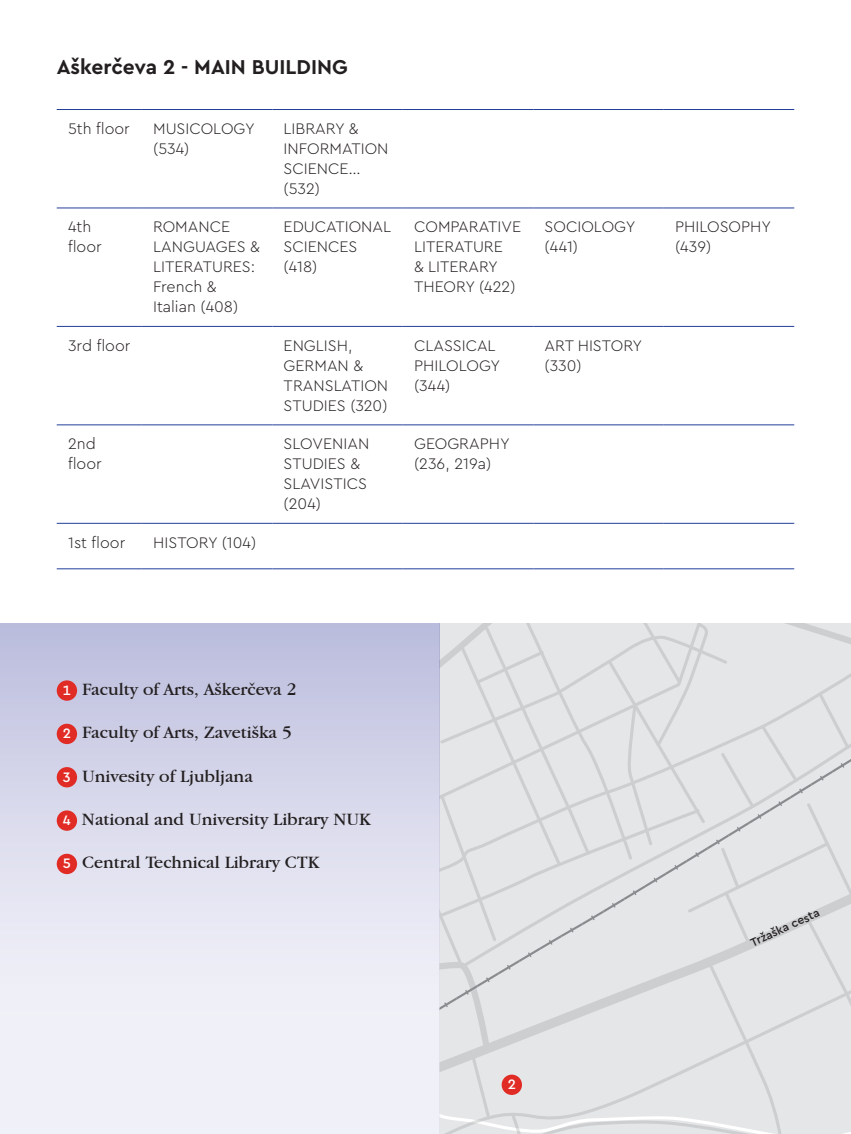
<style>
.page{position:relative;width:851px;height:1134px;background:#fff}
.page>*{position:absolute;margin:0;border:0;box-sizing:border-box;transform-origin:0 0}
.mednaslov{font:700 21px "Cera Pro";color:#231f20}
.tekst_leva{font:18px "Garamond IT Cby BT";color:#231f20}
.tabela{font:300 16px/20px "Cera Pro";color:#231f20}
.cifra_mapa{font:500 14.4px "Cera Pro";color:#fff}
.tekst{font:500 12px "Cera Pro";color:#231f20}
</style>
<div class="page">
<svg style="left:439px;top:624px;width:411px;height:510px;background:#e2e3e5"></svg>
<hr style="left:57px;top:207px;width:85px;height:1px;background:#223f99">
<hr style="left:142px;top:207px;width:130px;height:1px;background:#223f99">
<hr style="left:272px;top:207px;width:131px;height:1px;background:#223f99">
<hr style="left:403px;top:207px;width:130px;height:1px;background:#223f99">
<hr style="left:533px;top:207px;width:130px;height:1px;background:#223f99">
<hr style="left:663px;top:207px;width:131px;height:1px;background:#223f99">
<hr style="left:57px;top:326px;width:85px;height:1px;background:#223f99">
<hr style="left:142px;top:326px;width:130px;height:1px;background:#223f99">
<hr style="left:272px;top:326px;width:131px;height:1px;background:#223f99">
<hr style="left:403px;top:326px;width:130px;height:1px;background:#223f99">
<hr style="left:533px;top:326px;width:130px;height:1px;background:#223f99">
<hr style="left:663px;top:326px;width:131px;height:1px;background:#223f99">
<hr style="left:57px;top:424px;width:85px;height:1px;background:#223f99">
<hr style="left:142px;top:424px;width:130px;height:1px;background:#223f99">
<hr style="left:272px;top:424px;width:131px;height:1px;background:#223f99">
<hr style="left:403px;top:424px;width:130px;height:1px;background:#223f99">
<hr style="left:533px;top:424px;width:130px;height:1px;background:#223f99">
<hr style="left:663px;top:424px;width:131px;height:1px;background:#223f99">
<hr style="left:57px;top:523px;width:85px;height:1px;background:#223f99">
<hr style="left:142px;top:523px;width:130px;height:1px;background:#223f99">
<hr style="left:272px;top:523px;width:131px;height:1px;background:#223f99">
<hr style="left:403px;top:523px;width:130px;height:1px;background:#223f99">
<hr style="left:533px;top:523px;width:130px;height:1px;background:#223f99">
<hr style="left:663px;top:523px;width:131px;height:1px;background:#223f99">
<hr style="left:57px;top:109px;width:85px;height:1px;background:#223f99">
<hr style="left:142px;top:109px;width:130px;height:1px;background:#223f99">
<hr style="left:272px;top:109px;width:131px;height:1px;background:#223f99">
<hr style="left:403px;top:109px;width:130px;height:1px;background:#223f99">
<hr style="left:533px;top:109px;width:130px;height:1px;background:#223f99">
<hr style="left:663px;top:109px;width:131px;height:1px;background:#223f99">
<hr style="left:57px;top:568px;width:85px;height:1px;background:#223f99">
<hr style="left:142px;top:568px;width:130px;height:1px;background:#223f99">
<hr style="left:272px;top:568px;width:131px;height:1px;background:#223f99">
<hr style="left:403px;top:568px;width:130px;height:1px;background:#223f99">
<hr style="left:533px;top:568px;width:130px;height:1px;background:#223f99">
<hr style="left:663px;top:568px;width:131px;height:1px;background:#223f99">
<div style="left:501px;top:1074px;width:21px;height:21px;background:#e12c26;border-radius:50%"></div>
<div style="left:0;top:624px;width:439px;height:510px;background:linear-gradient(to bottom,#c1c2e0,#fbfbfe)"></div>
<div style="left:57px;top:680px;width:20px;height:21px;background:#e12c26;border-radius:50%"></div>
<div style="left:57px;top:724px;width:20px;height:20px;background:#e12c26;border-radius:50%"></div>
<div style="left:57px;top:767px;width:20px;height:20px;background:#e12c26;border-radius:50%"></div>
<div style="left:57px;top:810px;width:20px;height:21px;background:#e12c26;border-radius:50%"></div>
<div style="left:57px;top:854px;width:20px;height:20px;background:#e12c26;border-radius:50%"></div>
<svg style="left:850px;top:623px;width:1px;height:509px"></svg>
<p class="mednaslov" style="left:57px;top:53px;width:292px">Aškerčeva 2 - MAIN BUILDING</p>
<p class="tabela" style="left:68px;top:118px;width:63px">5th floor</p>
<p class="tabela" style="left:153px;top:118px;width:103px">MUSICOLOGY (534)</p>
<p class="tabela" style="left:283px;top:118px;width:106px">LIBRARY &amp;<br>INFORMATION<br>SCIENCE… (532)</p>
<p class="tabela" style="left:68px;top:216px;width:35px">4th floor</p>
<p class="tabela" style="left:153px;top:216px;width:108px">ROMANCE<br>LANGUAGES &amp;<br>LITERATURES:<br>French &amp;<br>Italian (408)</p>
<p class="tabela" style="left:283px;top:216px;width:109px">EDUCATIONAL<br>SCIENCES (418)</p>
<p class="tabela" style="left:414px;top:216px;width:108px">COMPARATIVE<br>LITERATURE<br>&amp; LITERARY<br>THEORY (422)</p>
<p class="tabela" style="left:544px;top:216px;width:92px">SOCIOLOGY (441)</p>
<p class="tabela" style="left:675px;top:216px;width:98px">PHILOSOPHY (439)</p>
<p class="tabela" style="left:68px;top:335px;width:64px">3rd floor</p>
<p class="tabela" style="left:283px;top:335px;width:106px">ENGLISH,<br>GERMAN &amp;<br>TRANSLATION<br>STUDIES (320)</p>
<p class="tabela" style="left:414px;top:335px;width:88px">CLASSICAL<br>PHILOLOGY (344)</p>
<p class="tabela" style="left:544px;top:335px;width:99px">ART HISTORY (330)</p>
<p class="tabela" style="left:68px;top:433px;width:35px">2nd floor</p>
<p class="tabela" style="left:283px;top:433px;width:87px">SLOVENIAN<br>STUDIES &amp;<br>SLAVISTICS (204)</p>
<p class="tabela" style="left:414px;top:433px;width:97px">GEOGRAPHY (236, 219a)</p>
<p class="tabela" style="left:68px;top:531px;width:59px">1st floor</p>
<p class="tabela" style="left:153px;top:531px;width:105px">HISTORY (104)</p>
<p class="cifra_mapa" style="left:63px;top:681px;width:10px">1</p>
<p class="tekst_leva" style="left:82px;top:679px;width:216px">Faculty of Arts, Aškerčeva 2</p>
<p class="cifra_mapa" style="left:63px;top:724px;width:10px">2</p>
<p class="tekst_leva" style="left:82px;top:722px;width:211px">Faculty of Arts, Zavetiška 5</p>
<p class="cifra_mapa" style="left:63px;top:767px;width:10px">3</p>
<p class="tekst_leva" style="left:82px;top:765px;width:172px">Univesity of Ljubljana</p>
<p class="cifra_mapa" style="left:63px;top:811px;width:10px">4</p>
<p class="tekst_leva" style="left:82px;top:809px;width:290px">National and University Library NUK</p>
<p class="cifra_mapa" style="left:63px;top:854px;width:10px">5</p>
<p class="tekst_leva" style="left:82px;top:852px;width:239px">Central Technical Library CTK</p>
<p class="cifra_mapa" style="left:507px;top:1075px;width:10px">2</p>
<p class="tekst" style="left:747px;top:936px;width:76px;rotate:-25deg">Tržaška cesta</p>
</div>
